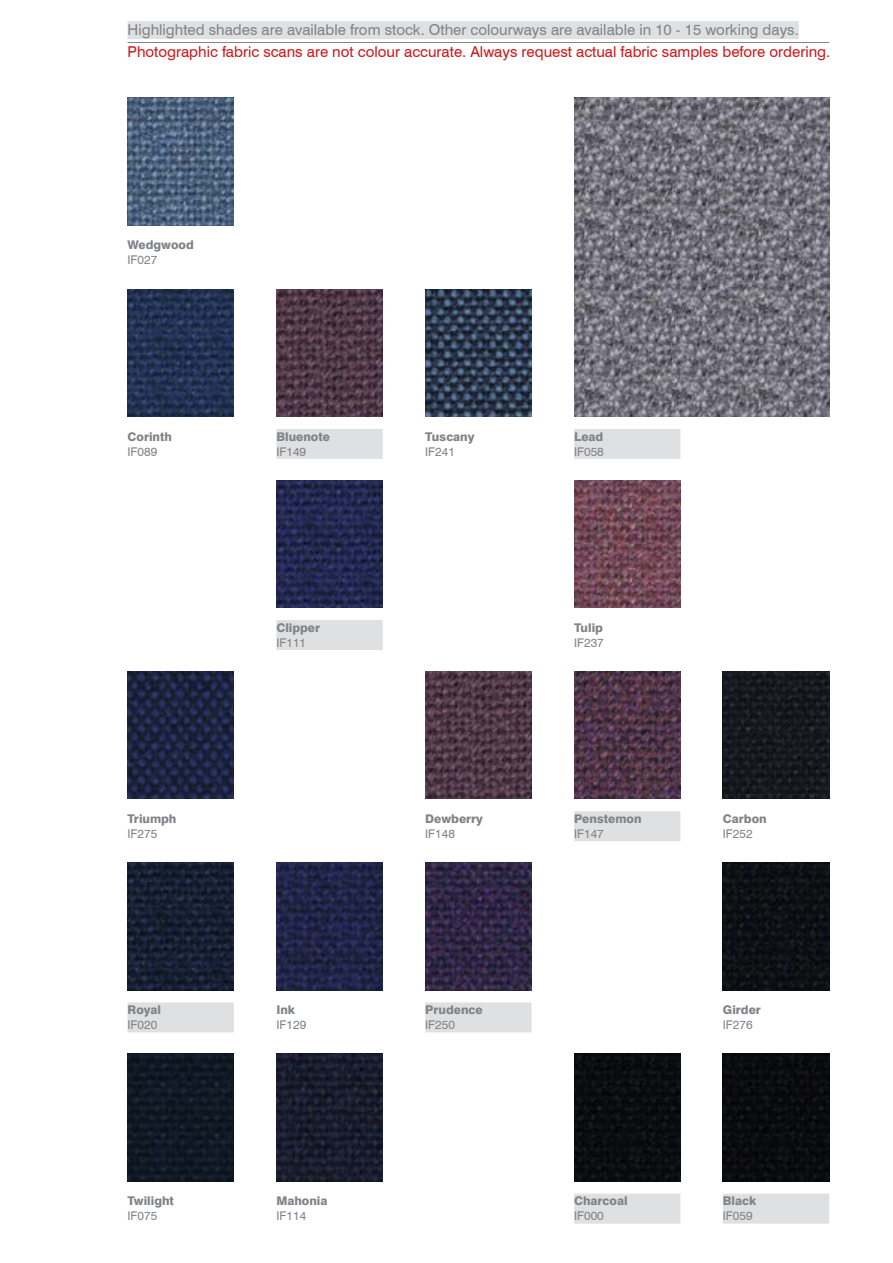
<style>
.page{position:relative;width:893px;height:1263px;background:#fff}
.page>*{position:absolute;margin:0;border:0;box-sizing:border-box;transform-origin:0 0}
.t1{font:15px "Swiss 721 BT";color:#cd171a}
.t2{font:15px "Swiss 721 BT";color:#808387}
.t3{font:800 12px "Swiss 721 BT";color:#808387}
.t4{font:12px "Swiss 721 BT";color:#808387}
</style>
<div class="page">
<div style="left:128px;top:21px;width:671px;height:18px;background:#dee0e1"></div>
<hr style="left:128px;top:42px;width:701px;height:1px;background:#808387">
<img style="left:128px;top:98px;width:106px;height:127px">
<img style="left:574px;top:98px;width:255px;height:319px">
<img style="left:128px;top:289px;width:106px;height:128px">
<img style="left:276px;top:289px;width:107px;height:128px">
<img style="left:425px;top:289px;width:106px;height:128px">
<div style="left:276px;top:429px;width:107px;height:30px;background:#dee0e1"></div>
<div style="left:574px;top:429px;width:106px;height:30px;background:#dee0e1"></div>
<img style="left:276px;top:480px;width:107px;height:128px">
<img style="left:574px;top:480px;width:106px;height:128px">
<div style="left:276px;top:620px;width:107px;height:30px;background:#dee0e1"></div>
<img style="left:128px;top:671px;width:106px;height:128px">
<img style="left:425px;top:671px;width:106px;height:128px">
<img style="left:574px;top:671px;width:106px;height:128px">
<img style="left:723px;top:671px;width:106px;height:128px">
<div style="left:574px;top:811px;width:106px;height:30px;background:#dee0e1"></div>
<img style="left:128px;top:862px;width:106px;height:128px">
<img style="left:276px;top:862px;width:107px;height:128px">
<img style="left:425px;top:862px;width:106px;height:128px">
<img style="left:723px;top:862px;width:106px;height:128px">
<div style="left:128px;top:1002px;width:106px;height:30px;background:#dee0e1"></div>
<div style="left:425px;top:1002px;width:106px;height:30px;background:#dee0e1"></div>
<img style="left:128px;top:1054px;width:106px;height:127px">
<img style="left:276px;top:1054px;width:107px;height:127px">
<img style="left:574px;top:1054px;width:106px;height:127px">
<div style="left:723px;top:1054px;width:106px;height:127px;background:#090c0f"></div>
<div style="left:574px;top:1193px;width:106px;height:30px;background:#dee0e1"></div>
<div style="left:723px;top:1193px;width:106px;height:30px;background:#dee0e1"></div>
<p class="t2" style="left:128px;top:20px;width:673px">Highlighted shades are available from stock. Other colourways are available in 10 - 15 working days.</p>
<p class="t1" style="left:128px;top:43px;width:704px">Photographic fabric scans are not colour accurate. Always request actual fabric samples before ordering.</p>
<p class="t3" style="left:128px;top:238px;width:68px">Wedgwood</p>
<p class="t4" style="left:128px;top:253px;width:31px">IF027</p>
<p class="t3" style="left:128px;top:429px;width:46px">Corinth</p>
<p class="t4" style="left:128px;top:444px;width:31px">IF089</p>
<p class="t3" style="left:276px;top:429px;width:55px">Bluenote</p>
<p class="t4" style="left:276px;top:444px;width:31px">IF149</p>
<p class="t3" style="left:425px;top:429px;width:51px">Tuscany</p>
<p class="t4" style="left:425px;top:444px;width:31px">IF241</p>
<p class="t3" style="left:574px;top:429px;width:31px">Lead</p>
<p class="t4" style="left:574px;top:444px;width:31px">IF058</p>
<p class="t3" style="left:276px;top:620px;width:45px">Clipper</p>
<p class="t4" style="left:276px;top:635px;width:31px">IF111</p>
<p class="t3" style="left:574px;top:620px;width:30px">Tulip</p>
<p class="t4" style="left:574px;top:635px;width:31px">IF237</p>
<p class="t3" style="left:128px;top:811px;width:50px">Triumph</p>
<p class="t4" style="left:128px;top:826px;width:31px">IF275</p>
<p class="t3" style="left:425px;top:811px;width:59px">Dewberry</p>
<p class="t4" style="left:425px;top:826px;width:31px">IF148</p>
<p class="t3" style="left:574px;top:811px;width:69px">Penstemon</p>
<p class="t4" style="left:574px;top:826px;width:31px">IF147</p>
<p class="t3" style="left:723px;top:811px;width:45px">Carbon</p>
<p class="t4" style="left:723px;top:826px;width:31px">IF252</p>
<p class="t3" style="left:128px;top:1002px;width:35px">Royal</p>
<p class="t4" style="left:128px;top:1017px;width:31px">IF020</p>
<p class="t3" style="left:276px;top:1002px;width:20px">Ink</p>
<p class="t4" style="left:276px;top:1017px;width:31px">IF129</p>
<p class="t3" style="left:425px;top:1002px;width:59px">Prudence</p>
<p class="t4" style="left:425px;top:1017px;width:31px">IF250</p>
<p class="t3" style="left:723px;top:1002px;width:40px">Girder</p>
<p class="t4" style="left:723px;top:1017px;width:31px">IF276</p>
<p class="t3" style="left:128px;top:1194px;width:48px">Twilight</p>
<p class="t4" style="left:128px;top:1209px;width:31px">IF075</p>
<p class="t3" style="left:276px;top:1194px;width:53px">Mahonia</p>
<p class="t4" style="left:276px;top:1209px;width:31px">IF114</p>
<p class="t3" style="left:574px;top:1194px;width:55px">Charcoal</p>
<p class="t4" style="left:574px;top:1209px;width:31px">IF000</p>
<p class="t3" style="left:723px;top:1194px;width:35px">Black</p>
<p class="t4" style="left:723px;top:1209px;width:31px">IF059</p>
</div>
